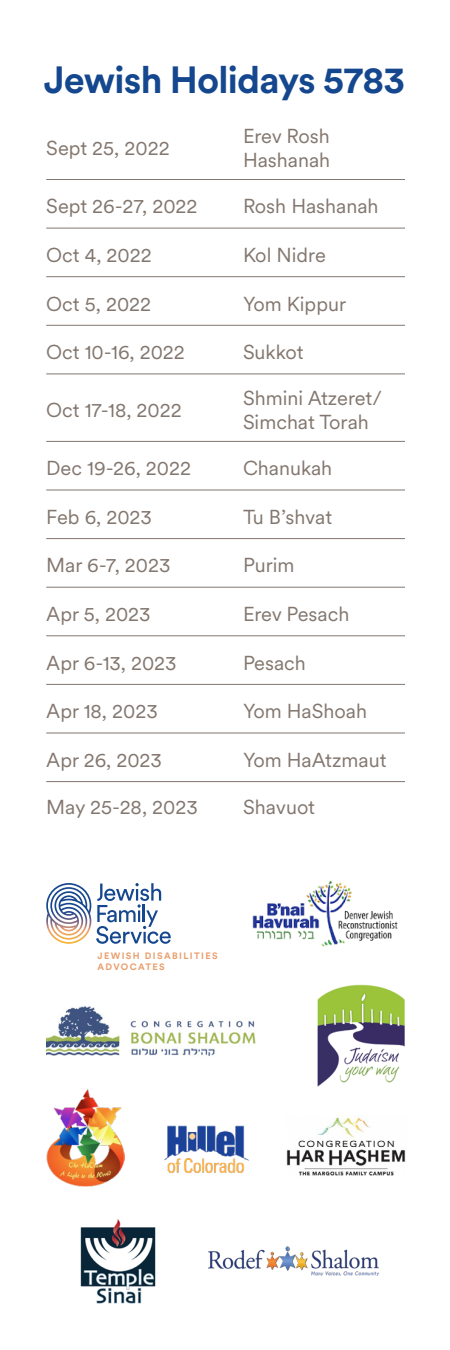
<style>
.page{position:relative;width:450px;height:1350px;background:#fff}
.page>*{position:absolute;margin:0;border:0;box-sizing:border-box;transform-origin:0 0}
.t1{font:700 37.5px "Circular XX";letter-spacing:-.02em;color:#15478f}
.t2{font:20px/24px "Circular XX";color:#83776f}
.t3{font:700 9.25px/11px "Circular XX";letter-spacing:.15em;color:#e99e6c}
</style>
<div class="page">
<hr style="left:46px;top:179px;width:197px;height:1px;background:#83776f">
<hr style="left:243px;top:179px;width:162px;height:1px;background:#83776f">
<hr style="left:46px;top:228px;width:197px;height:1px;background:#83776f">
<hr style="left:243px;top:228px;width:162px;height:1px;background:#83776f">
<hr style="left:46px;top:276px;width:197px;height:1px;background:#83776f">
<hr style="left:243px;top:276px;width:162px;height:1px;background:#83776f">
<hr style="left:46px;top:325px;width:197px;height:1px;background:#83776f">
<hr style="left:243px;top:325px;width:162px;height:1px;background:#83776f">
<hr style="left:46px;top:373px;width:197px;height:1px;background:#83776f">
<hr style="left:243px;top:373px;width:162px;height:1px;background:#83776f">
<hr style="left:46px;top:441px;width:197px;height:1px;background:#83776f">
<hr style="left:243px;top:441px;width:162px;height:1px;background:#83776f">
<hr style="left:46px;top:490px;width:197px;height:1px;background:#83776f">
<hr style="left:243px;top:490px;width:162px;height:1px;background:#83776f">
<hr style="left:46px;top:538px;width:197px;height:1px;background:#83776f">
<hr style="left:243px;top:538px;width:162px;height:1px;background:#83776f">
<hr style="left:46px;top:587px;width:197px;height:1px;background:#83776f">
<hr style="left:243px;top:587px;width:162px;height:1px;background:#83776f">
<hr style="left:46px;top:635px;width:197px;height:1px;background:#83776f">
<hr style="left:243px;top:635px;width:162px;height:1px;background:#83776f">
<hr style="left:46px;top:684px;width:197px;height:1px;background:#83776f">
<hr style="left:243px;top:684px;width:162px;height:1px;background:#83776f">
<hr style="left:46px;top:733px;width:197px;height:1px;background:#83776f">
<hr style="left:243px;top:733px;width:162px;height:1px;background:#83776f">
<hr style="left:46px;top:781px;width:197px;height:1px;background:#83776f">
<hr style="left:243px;top:781px;width:162px;height:1px;background:#83776f">
<img style="left:252px;top:880px;width:146px;height:67px">
<img style="left:46px;top:1089px;width:79px;height:97px">
<img style="left:80px;top:1219px;width:76px;height:85px">
<img style="left:46px;top:1006px;width:210px;height:50px">
<img style="left:317px;top:984px;width:88px;height:103px">
<svg style="left:46px;top:883px;width:125px;height:61px"></svg>
<img style="left:164px;top:1125px;width:85px;height:48px">
<img style="left:208px;top:1247px;width:170px;height:28px">
<img style="left:286px;top:1117px;width:120px;height:59px">
<p class="t1" style="left:44px;top:54px;width:363px">Jewish Holidays 5783</p>
<p class="t2" style="left:46px;top:135px;width:125px">Sept 25, 2022</p>
<p class="t2" style="left:243px;top:123px;width:89px">Erev Rosh<br>Hashanah</p>
<p class="t2" style="left:46px;top:194px;width:153px">Sept 26-27, 2022</p>
<p class="t2" style="left:243px;top:194px;width:137px">Rosh Hashanah</p>
<p class="t2" style="left:46px;top:242px;width:107px">Oct 4, 2022</p>
<p class="t2" style="left:243px;top:242px;width:84px">Kol Nidre</p>
<p class="t2" style="left:46px;top:291px;width:106px">Oct 5, 2022</p>
<p class="t2" style="left:243px;top:291px;width:105px">Yom Kippur</p>
<p class="t2" style="left:46px;top:339px;width:140px">Oct 10-16, 2022</p>
<p class="t2" style="left:243px;top:339px;width:62px">Sukkot</p>
<p class="t2" style="left:46px;top:397px;width:137px">Oct 17-18, 2022</p>
<p class="t2" style="left:243px;top:385px;width:140px">Shmini Atzeret/<br>Simchat Torah</p>
<p class="t2" style="left:46px;top:455px;width:146px">Dec 19-26, 2022</p>
<p class="t2" style="left:243px;top:455px;width:91px">Chanukah</p>
<p class="t2" style="left:46px;top:504px;width:107px">Feb 6, 2023</p>
<p class="t2" style="left:243px;top:504px;width:91px">Tu B’shvat</p>
<p class="t2" style="left:46px;top:553px;width:126px">Mar 6-7, 2023</p>
<p class="t2" style="left:243px;top:553px;width:53px">Purim</p>
<p class="t2" style="left:46px;top:601px;width:106px">Apr 5, 2023</p>
<p class="t2" style="left:243px;top:601px;width:108px">Erev Pesach</p>
<p class="t2" style="left:46px;top:650px;width:132px">Apr 6-13, 2023</p>
<p class="t2" style="left:243px;top:650px;width:64px">Pesach</p>
<p class="t2" style="left:46px;top:698px;width:113px">Apr 18, 2023</p>
<p class="t2" style="left:243px;top:698px;width:126px">Yom HaShoah</p>
<p class="t2" style="left:46px;top:747px;width:117px">Apr 26, 2023</p>
<p class="t2" style="left:243px;top:747px;width:145px">Yom HaAtzmaut</p>
<p class="t2" style="left:46px;top:794px;width:153px">May 25-28, 2023</p>
<p class="t2" style="left:243px;top:794px;width:74px">Shavuot</p>
<p class="t3" style="left:98px;top:950px;width:122px">JEWISH DISABILITIES<br>ADVOCATES</p>
</div>
